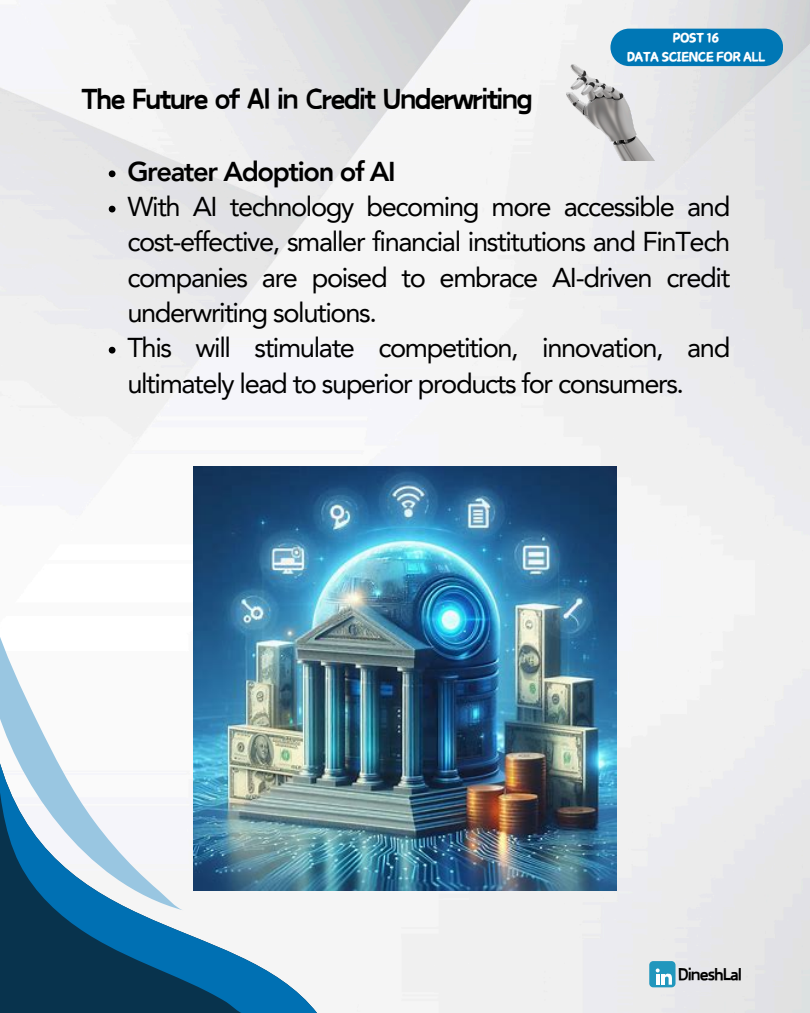
<style>
.page{position:relative;width:810px;height:1013px;background:#fff}
.page>*{position:absolute;margin:0;border:0;box-sizing:border-box;transform-origin:0 0}
.t1{font:900 32.3px "Canva Funny";letter-spacing:-.05em;color:#000}
.t2{font:27.3px/35.2px "Avenir LT Pro";letter-spacing:-.05em;color:#000;text-align:justify}
.t3{font:800 27.3px "Avenir LT Pro";letter-spacing:-.05em;color:#000}
.t4{font:900 19.3px "Canva Funny";letter-spacing:-.05em;color:#000}
.t5{font:14.8px "Canva Champion";letter-spacing:-.05em;color:#fff}
</style>
<div class="page">
<img style="left:0;top:0;width:810px;height:1012px">
<div style="left:649px;top:961px;width:27px;height:26px;background:#2197bd;border-radius:4px"></div>
<svg style="left:656px;top:968px;width:16px;height:16px"></svg>
<div style="left:610px;top:29px;width:173px;height:37px;background:#0077b5"></div>
<svg style="left:0;top:736px;width:317px;height:276px"></svg>
<svg style="left:0;top:617px;width:184px;height:293px"></svg>
<img style="left:193px;top:467px;width:424px;height:423px">
<img style="left:567px;top:65px;width:87px;height:96px">
<svg style="left:109px;top:170px;width:7px;height:7px"></svg>
<svg style="left:109px;top:206px;width:7px;height:6px"></svg>
<svg style="left:109px;top:347px;width:7px;height:6px"></svg>
<p class="t1" style="left:81px;top:85px;width:454px">The Future of AI in Credit Underwriting</p>
<p class="t5" style="left:673px;top:30px;width:48px">POST 16</p>
<p class="t5" style="left:627px;top:48px;width:140px">DATA SCIENCE FOR ALL</p>
<p class="t3" style="left:127px;top:160px;width:270px">Greater Adoption of AI</p>
<h1 class="t2" style="left:127px;top:192px;width:605px">With AI technology becoming more accessible and cost-effective, smaller financial institutions and FinTech companies are poised to embrace AI-driven credit underwriting solutions.</h1>
<p class="t2" style="left:127px;top:333px;width:605px">This will stimulate competition, innovation, and ultimately lead to superior products for consumers.</p>
<p class="t4" style="left:678px;top:965px;width:66px">DineshLal</p>
</div>
